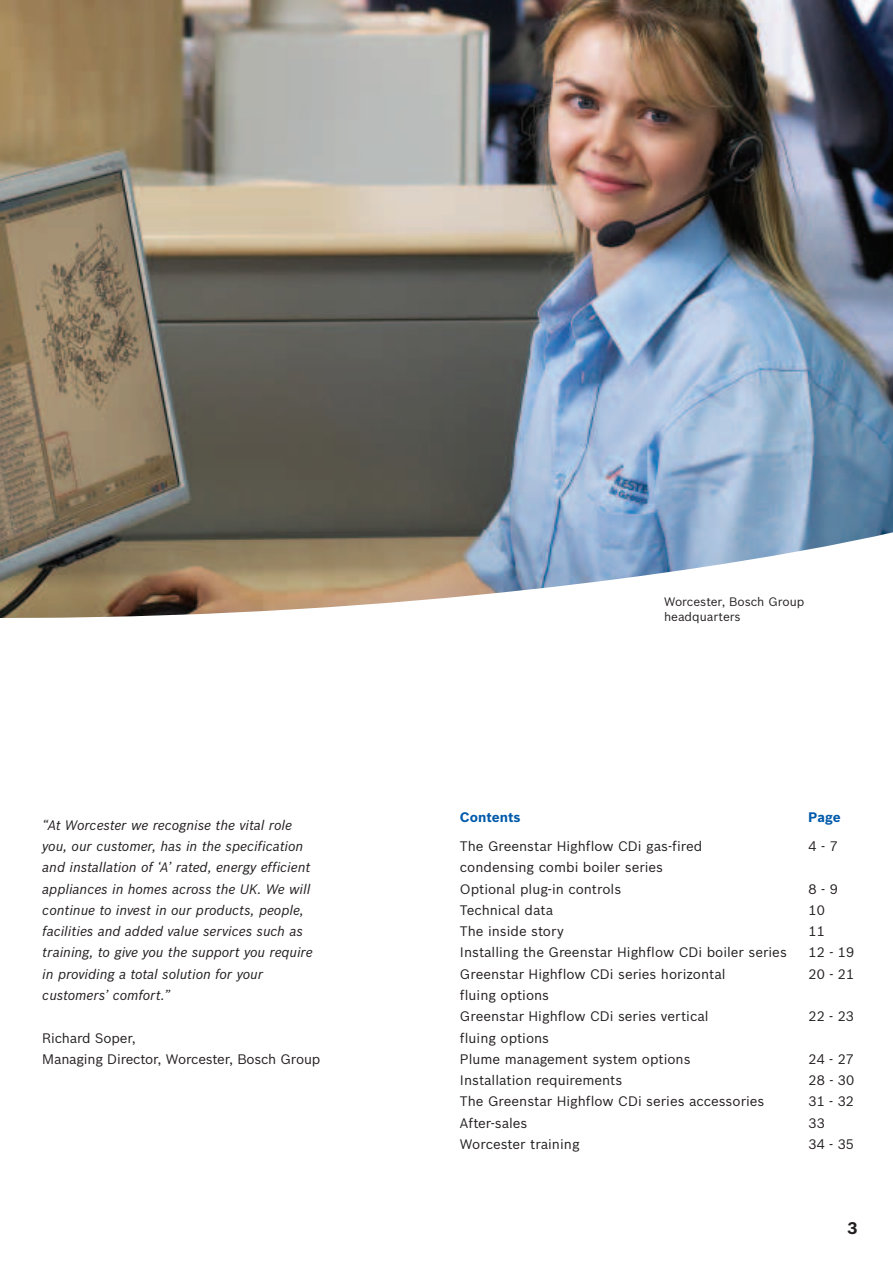
<style>
.page{position:relative;width:893px;height:1263px;background:#fff}
.page>*{position:absolute;margin:0;border:0;box-sizing:border-box;transform-origin:0 0}
.t1{font:700 16.5px "Bosch Sans";color:#231f20}
.t2{font:13.5px/21.3px "Bosch Sans";color:#231f20}
.t3{font:italic 13.5px/21.3px "Bosch Sans";letter-spacing:-.005em;color:#231f20}
.t4{font:700 13.5px "Bosch Sans";color:#015aaa}
.t5{font:12px/15px "Bosch Sans";color:#231f20}
</style>
<div class="page">
<img style="left:0;top:1px;width:893px;height:29px">
<img style="left:0;top:30px;width:893px;height:588px">
<p class="t3" style="left:42px;top:815px;width:272px">“At Worcester we recognise the vital role you, our customer, has in the specification and installation of ‘A’ rated, energy efficient appliances in homes across the UK. We will continue to invest in our products, people, facilities and added value services such as training, to give you the support you require in providing a total solution for your customers’ comfort.”</p>
<p class="t2" style="left:42px;top:1028px;width:280px">Richard Soper,<br>Managing Director, Worcester, Bosch Group</p>
<p class="t5" style="left:664px;top:595px;width:142px">Worcester, Bosch Group headquarters</p>
<p class="t4" style="left:460px;top:812px;width:62px">Contents</p>
<p class="t4" style="left:808px;top:812px;width:34px">Page</p>
<p class="t2" style="left:460px;top:837px;width:244px">The Greenstar Highflow CDi gas-fired</p>
<p class="t2" style="left:809px;top:837px;width:31px">4 - 7</p>
<p class="t2" style="left:460px;top:858px;width:205px">condensing combi boiler series<br>Optional plug-in controls</p>
<p class="t2" style="left:809px;top:879px;width:31px">8 - 9</p>
<p class="t2" style="left:460px;top:901px;width:95px">Technical data</p>
<p class="t2" style="left:809px;top:901px;width:18px">10</p>
<p class="t2" style="left:460px;top:922px;width:105px">The inside story</p>
<p class="t2" style="left:809px;top:922px;width:18px">11</p>
<p class="t2" style="left:460px;top:943px;width:328px">Installing the Greenstar Highflow CDi boiler series</p>
<p class="t2" style="left:809px;top:943px;width:47px">12 - 19</p>
<p class="t2" style="left:460px;top:964px;width:267px">Greenstar Highflow CDi series horizontal</p>
<p class="t2" style="left:809px;top:964px;width:47px">20 - 21</p>
<p class="t2" style="left:460px;top:986px;width:250px">fluing options<br>Greenstar Highflow CDi series vertical</p>
<p class="t2" style="left:809px;top:1007px;width:47px">22 - 23</p>
<p class="t2" style="left:460px;top:1028px;width:232px">fluing options<br>Plume management system options</p>
<p class="t2" style="left:809px;top:1049px;width:47px">24 - 27</p>
<p class="t2" style="left:460px;top:1071px;width:164px">Installation requirements</p>
<p class="t2" style="left:809px;top:1071px;width:47px">28 - 30</p>
<p class="t2" style="left:460px;top:1092px;width:306px">The Greenstar Highflow CDi series accessories</p>
<p class="t2" style="left:809px;top:1092px;width:47px">31 - 32</p>
<p class="t2" style="left:460px;top:1113px;width:69px">After-sales</p>
<p class="t2" style="left:809px;top:1113px;width:18px">33</p>
<p class="t2" style="left:460px;top:1134px;width:121px">Worcester training</p>
<p class="t2" style="left:809px;top:1134px;width:47px">34 - 35</p>
<p class="t1" style="left:847px;top:1222px;width:11px">3</p>
</div>
